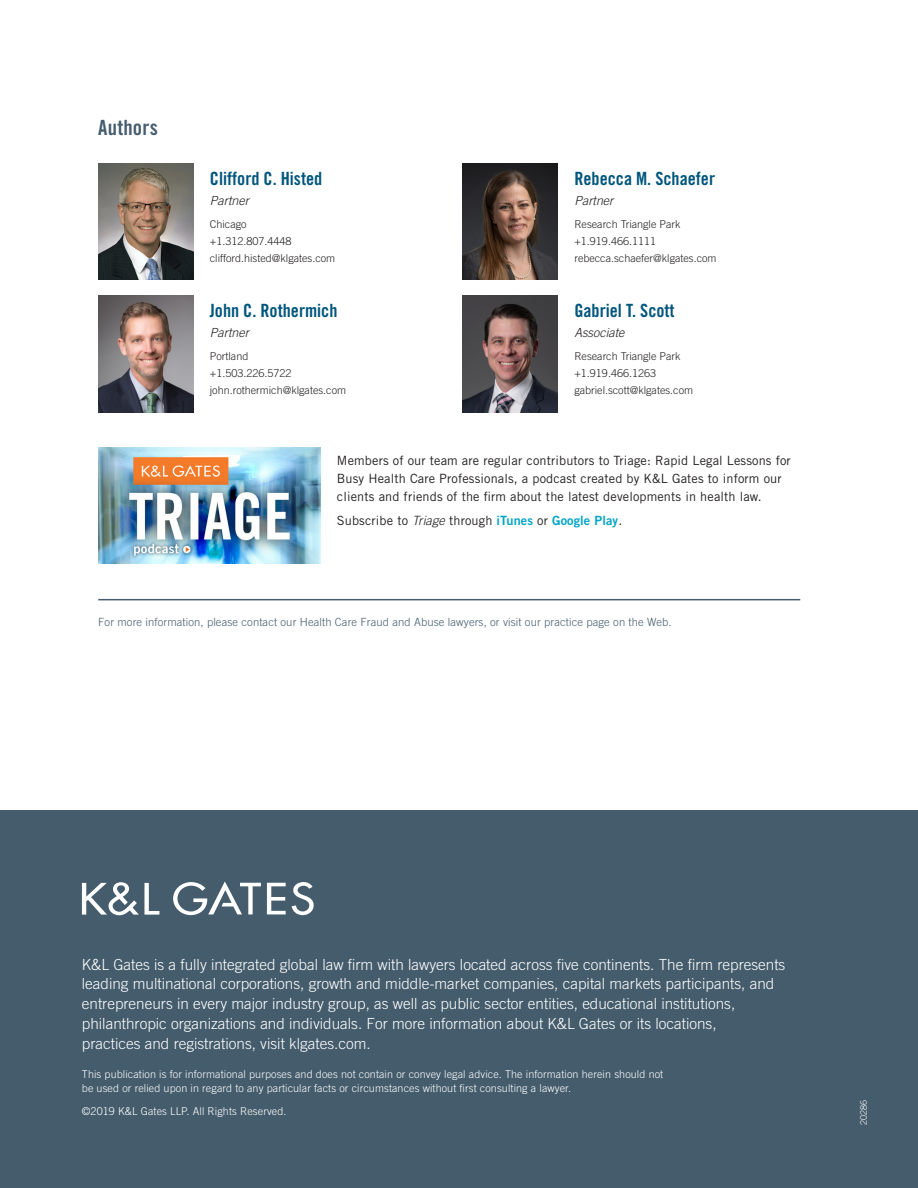
<style>
.page{position:relative;width:918px;height:1188px;background:#fff}
.page>*{position:absolute;margin:0;border:0;box-sizing:border-box;transform-origin:0 0}
.Headline_Subheads{font:21px "Trade Gothic LT Std Bd Cn 20";letter-spacing:.01em;color:#445c6c}
.Name{font:18.3px "Trade Gothic LT Std Bd Cn 20";color:#00567d}
.t1{font:300 15.3px/19.8px "Trade Gothic LT Std";color:#fff}
.Main_Content{font:12.75px/18px "Trade Gothic LT Std";letter-spacing:.01em;color:#231f20}
.t2{font:italic 300 12.6px "Trade Gothic LT Com";color:#231f20}
.Contacts{font:300 11.25px "Trade Gothic LT Std";letter-spacing:.01em;color:#445c6c}
.t3{font:300 10.8px/14.4px "Trade Gothic LT Std";letter-spacing:.01em;color:#fff}
.Info{font:300 10.8px "Trade Gothic LT Std";color:#231f20}
.t4{font:300 9px "Trade Gothic LT Std";letter-spacing:-.01em;color:#fff}
.s1{font-weight:300;font-style:italic}
.s2{font-family:"Trade Gothic LT Std Bd 2";color:#00a5c6}
</style>
<div class="page">
<div style="left:0;top:810px;width:918px;height:378px;background:#445c6c"></div>
<svg style="left:82px;top:882px;width:77px;height:33px"></svg>
<svg style="left:173px;top:881px;width:88px;height:34px"></svg>
<svg style="left:267px;top:883px;width:19px;height:31px"></svg>
<svg style="left:292px;top:882px;width:22px;height:33px"></svg>
<img style="left:463px;top:163px;width:95px;height:117px">
<img style="left:463px;top:296px;width:95px;height:116px">
<img style="left:98px;top:163px;width:95px;height:117px">
<img style="left:98px;top:296px;width:95px;height:116px">
<img style="left:98px;top:447px;width:222px;height:117px">
<hr style="left:98px;top:599px;width:702px;height:1px;background:#445c6c">
<p class="Headline_Subheads" style="left:98px;top:115px;width:61px">Authors</p>
<p class="Name" style="left:210px;top:167px;width:114px">Clifford C. Histed</p>
<p class="t2" style="left:210px;top:193px;width:41px">Partner</p>
<p class="Info" style="left:210px;top:217px;width:38px">Chicago</p>
<p class="Info" style="left:210px;top:234px;width:83px">+1.312.807.4448</p>
<p class="Info" style="left:210px;top:251px;width:127px">clifford.histed@klgates.com</p>
<p class="Name" style="left:210px;top:299px;width:129px">John C. Rothermich</p>
<p class="t2" style="left:210px;top:326px;width:41px">Partner</p>
<p class="Info" style="left:210px;top:349px;width:40px">Portland</p>
<p class="Info" style="left:210px;top:367px;width:83px">+1.503.226.5722</p>
<p class="Info" style="left:210px;top:384px;width:138px">john.rothermich@klgates.com</p>
<p class="Name" style="left:574px;top:167px;width:142px">Rebecca M. Schaefer</p>
<p class="t2" style="left:574px;top:193px;width:41px">Partner</p>
<p class="Info" style="left:574px;top:217px;width:108px">Research Triangle Park</p>
<p class="Info" style="left:574px;top:234px;width:83px">+1.919.466.1111</p>
<p class="Info" style="left:574px;top:251px;width:144px">rebecca.schaefer@klgates.com</p>
<p class="Name" style="left:574px;top:299px;width:102px">Gabriel T. Scott</p>
<p class="t2" style="left:574px;top:326px;width:52px">Associate</p>
<p class="Info" style="left:574px;top:349px;width:108px">Research Triangle Park</p>
<p class="Info" style="left:574px;top:367px;width:83px">+1.919.466.1263</p>
<p class="Info" style="left:574px;top:384px;width:120px">gabriel.scott@klgates.com</p>
<p class="Main_Content" style="left:337px;top:451px;width:455px">Members of our team are regular contributors to Triage: Rapid Legal Lessons for<br>Busy Health Care Professionals, a podcast created by K&amp;L Gates to inform our clients and friends of the firm about the latest developments in health law.</p>
<p class="Main_Content" style="left:337px;top:512px;width:287px">Subscribe to <span class="s1">Triage</span> through <span class="s2">iTunes</span> or <span class="s2">Google Play</span>.</p>
<p class="Contacts" style="left:98px;top:615px;width:575px">For more information, please contact our Health Care Fraud and Abuse lawyers, or visit our practice page on the Web.</p>
<p class="t1" style="left:82px;top:954px;width:705px">K&amp;L Gates is a fully integrated global law firm with lawyers located across five continents. The firm represents leading multinational corporations, growth and middle-market companies, capital markets participants, and entrepreneurs in every major industry group, as well as public sector entities, educational institutions, philanthropic organizations and individuals. For more information about K&amp;L Gates or its locations,<br>practices and registrations, visit klgates.com.</p>
<p class="t3" style="left:82px;top:1066px;width:583px">This publication is for informational purposes and does not contain or convey legal advice. The information herein should not be used or relied upon in regard to any particular facts or circumstances without first consulting a lawyer.</p>
<p class="t3" style="left:82px;top:1104px;width:206px">©2019 K&amp;L Gates LLP. All Rights Reserved.</p>
<p class="t4" style="left:858px;top:1125px;width:26px;rotate:-90deg">20286</p>
</div>
